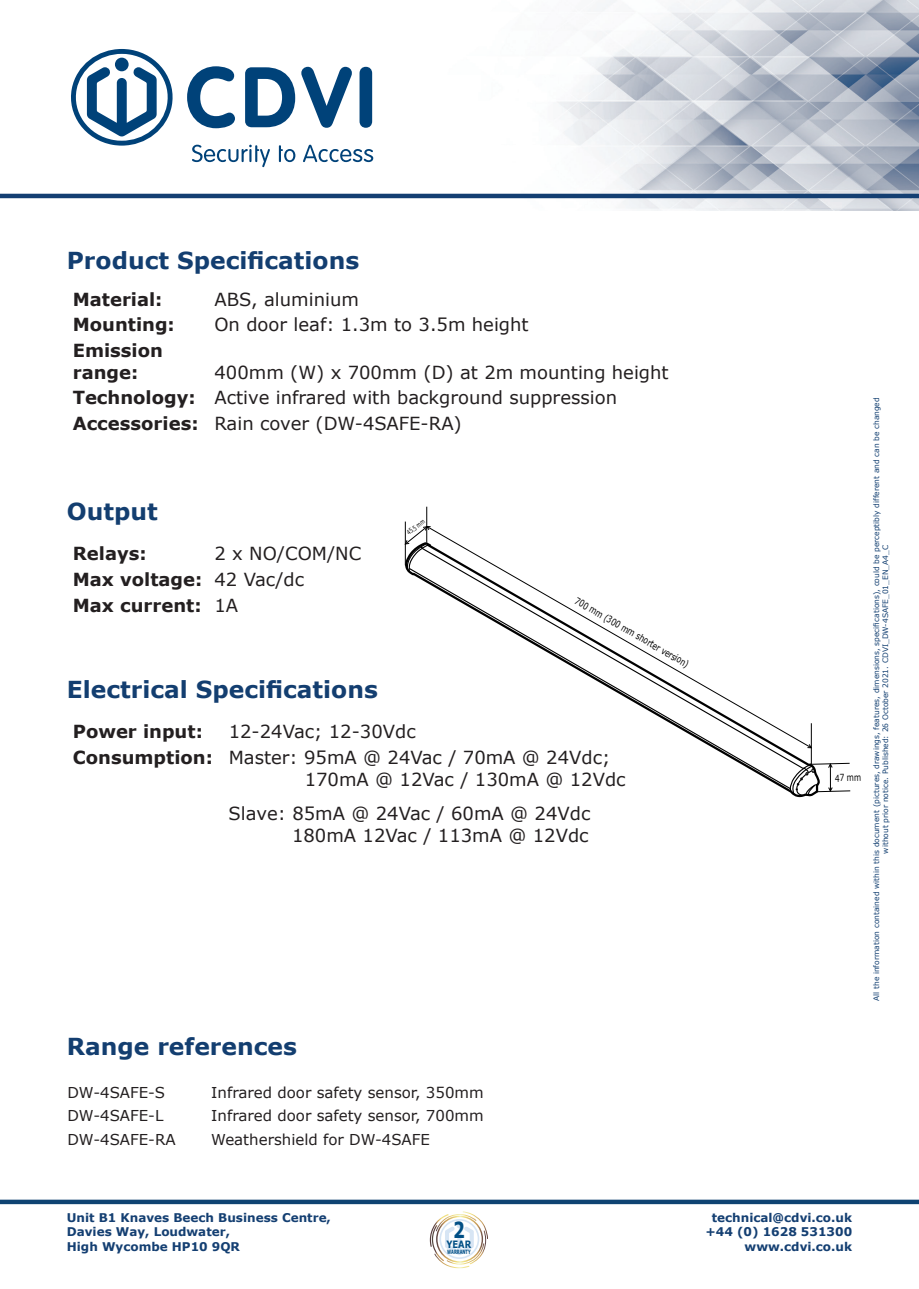
<style>
.page{position:relative;width:919px;height:1289px;background:#fff}
.page>*{position:absolute;margin:0;border:0;box-sizing:border-box;transform-origin:0 0}
.Section_Title{font:700 23.4px "Verdana";color:#133e70}
.t1{font:18px/21.6px "Verdana";color:#231f20}
.t2{font:700 18px/21.6px "Verdana";color:#231f20}
.t3{font:15px "Verdana";color:#231f20}
.t4{font:700 12px/14.4px "Verdana";color:#143f72;text-align:right}
.t5{font:700 10.05px "Verdana";color:#014f85;scale:.82 1}
.t6{font:9.75px "Verdana";color:#000;scale:.76 1}
.t7{font:7.5px "Verdana";color:#113e70}
.t8{font:6.6px "Verdana";color:#000;scale:.68 1}
.t9{font:700 5.85px "Verdana";color:#014f85;scale:.62 1}
</style>
<div class="page">
<div style="left:0;top:1199px;width:918px;height:5px;background:#0f4372"></div>
<img style="left:349px;top:0;width:569px;height:211px">
<svg style="left:71px;top:49px;width:102px;height:97px"></svg>
<svg style="left:192px;top:145px;width:78px;height:22px"></svg>
<svg style="left:279px;top:145px;width:16px;height:17px"></svg>
<svg style="left:303px;top:145px;width:70px;height:17px"></svg>
<svg style="left:187px;top:66px;width:48px;height:62px"></svg>
<svg style="left:245px;top:67px;width:50px;height:60px"></svg>
<svg style="left:301px;top:67px;width:51px;height:61px"></svg>
<div style="left:359px;top:67px;width:13px;height:61px;background:#004279;border-radius:6px"></div>
<svg style="left:430px;top:1211px;width:58px;height:57px"></svg>
<hr style="left:0;top:194px;width:918px;height:4px;background:#143f72">
<svg style="left:408px;top:572px;width:384px;height:218px"></svg>
<hr style="left:426px;top:506px;width:1px;height:36px;background:#000">
<hr style="left:405px;top:521px;width:1px;height:44px;background:#000">
<hr style="left:811px;top:723px;width:1px;height:41px;background:#000">
<svg style="left:426px;top:528px;width:386px;height:220px"></svg>
<svg style="left:806px;top:743px;width:6px;height:5px"></svg>
<svg style="left:789px;top:762px;width:61px;height:34px"></svg>
<svg style="left:404px;top:525px;width:27px;height:47px"></svg>
<p class="Section_Title" style="left:67px;top:246px;width:294px">Product Specifications</p>
<p class="t2" style="left:73px;top:288px;width:91px">Material:</p>
<p class="t1" style="left:214px;top:288px;width:146px">ABS, aluminium</p>
<p class="t2" style="left:73px;top:314px;width:104px">Mounting:</p>
<p class="t1" style="left:214px;top:314px;width:316px">On door leaf: 1.3m to 3.5m height</p>
<p class="t2" style="left:73px;top:340px;width:92px">Emission range:</p>
<p class="t1" style="left:214px;top:361px;width:455px">400mm (W) x 700mm (D) at 2m mounting height</p>
<p class="t2" style="left:73px;top:387px;width:124px">Technology:</p>
<p class="t1" style="left:214px;top:387px;width:404px">Active infrared with background suppression</p>
<p class="t2" style="left:73px;top:413px;width:127px">Accessories:</p>
<p class="t1" style="left:214px;top:413px;width:249px">Rain cover (DW-4SAFE-RA)</p>
<p class="Section_Title" style="left:67px;top:496px;width:92px">Output</p>
<p class="t2" style="left:73px;top:543px;width:75px">Relays:</p>
<p class="t1" style="left:214px;top:543px;width:148px">2 x NO/COM/NC</p>
<p class="t2" style="left:73px;top:568px;width:131px">Max voltage:</p>
<p class="t1" style="left:214px;top:569px;width:91px">42 Vac/dc</p>
<p class="t2" style="left:73px;top:594px;width:130px">Max current:</p>
<p class="t1" style="left:214px;top:594px;width:25px">1A</p>
<p class="t8" style="left:405px;top:530px;width:32px;rotate:-39deg">45.5 mm</p>
<p class="t6" style="left:579px;top:594px;width:172px;rotate:30deg">700 mm (300 mm shorter version)</p>
<p class="Section_Title" style="left:67px;top:674px;width:312px">Electrical Specifications</p>
<p class="t2" style="left:73px;top:721px;width:132px">Power input:</p>
<p class="t1" style="left:229px;top:721px;width:188px">12-24Vac; 12-30Vdc</p>
<p class="t2" style="left:73px;top:747px;width:142px">Consumption:</p>
<p class="t1" style="left:305px;top:747px;width:322px;text-indent:-76px">Master: 95mA @ 24Vac / 70mA @ 24Vdc;<br>170mA @ 12Vac / 130mA @ 12Vdc</p>
<p class="t1" style="left:229px;top:803px;width:363px;text-align:right">Slave: 85mA @ 24Vac / 60mA @ 24Vdc<br>180mA 12Vac / 113mA @ 12Vdc</p>
<p class="Section_Title" style="left:67px;top:1030px;width:232px">Range references</p>
<p class="t3" style="left:67px;top:1082px;width:99px">DW-4SAFE-S</p>
<p class="t3" style="left:211px;top:1082px;width:274px">Infrared door safety sensor, 350mm</p>
<p class="t3" style="left:67px;top:1106px;width:97px">DW-4SAFE-L</p>
<p class="t3" style="left:211px;top:1106px;width:274px">Infrared door safety sensor, 700mm</p>
<p class="t3" style="left:67px;top:1129px;width:110px">DW-4SAFE-RA</p>
<p class="t3" style="left:211px;top:1129px;width:220px">Weathershield for DW-4SAFE</p>
<p class="t6" style="left:834px;top:771px;width:36px;rotate:-1deg">47 mm</p>
<p class="t7" style="left:871px;top:1001px;width:605px;rotate:-90deg">All the information contained within this document (pictures, drawings, features, dimensions, specifications), could be perceptibly different and can be changed</p>
<p class="t7" style="left:880px;top:853px;width:310px;rotate:-90deg">without prior notice. Published: 26 October 2021. CDVI_DW-4SAFE_01_EN_A4_C</p>
<p class="t4" style="left:67px;top:1210px;width:266px;text-align:left">Unit B1 Knaves Beech Business Centre,<br>Davies Way, Loudwater,<br>High Wycombe HP10 9QR</p>
<p class="t5" style="left:446px;top:1237px;width:32px">YEAR<sup>2</sup></p>
<p class="t9" style="left:447px;top:1248px;width:40px">WARRANTY</p>
<p class="t4" style="left:705px;top:1210px;width:148px">technical@cdvi.co.uk +44 (0) 1628 531300 www.cdvi.co.uk</p>
</div>
